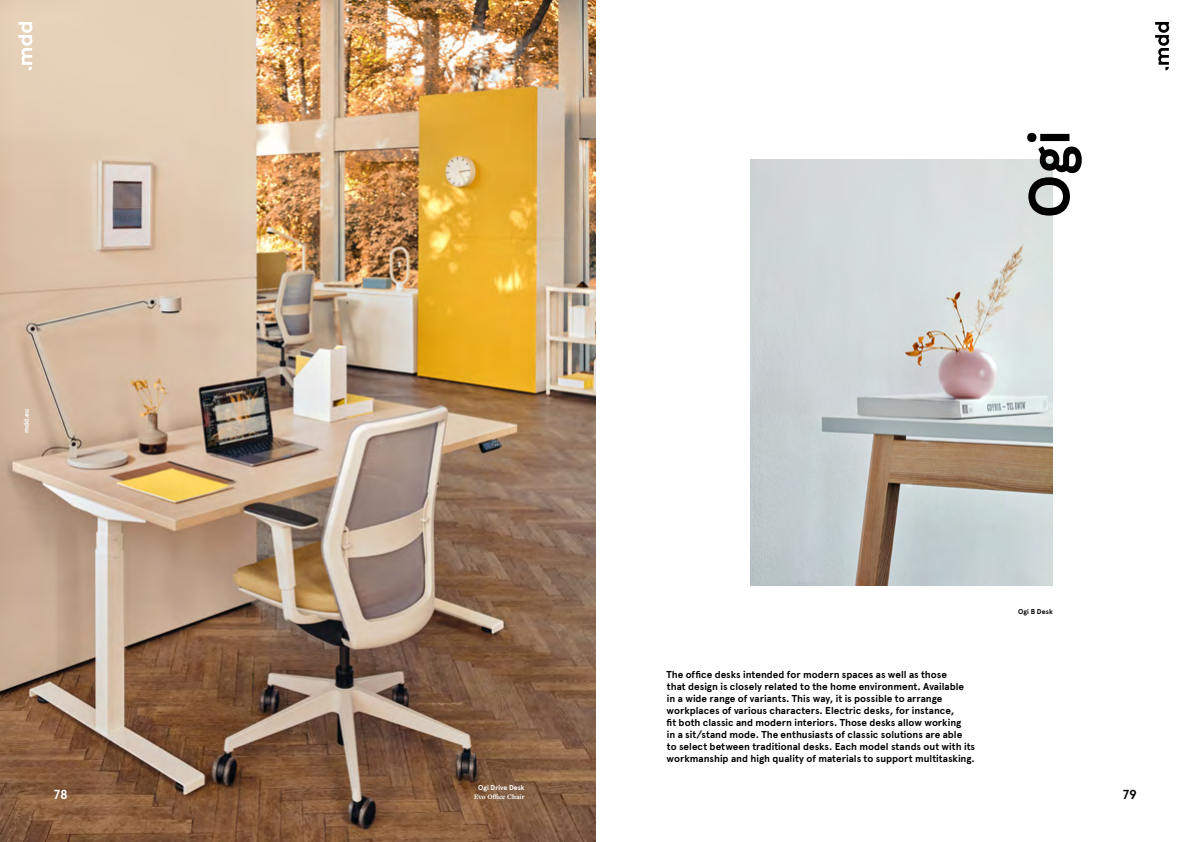
<style>
.page{position:relative;width:1191px;height:842px;background:#fff}
.page>*{position:absolute;margin:0;border:0;box-sizing:border-box;transform-origin:0 0}
.t1{font:700 58px "Apercu Pro";color:#000}
.t2{font:700 13px "Apercu Pro";color:#fff}
.t3{font:700 13px "Apercu Pro";color:#000}
.t4{font:700 10px/12px "Apercu Pro";color:#000}
.t5{font:700 7px "Apercu Pro";color:#fff}
.t6{font:700 7px "Freight Text Pro";color:#fff}
.t7{font:700 7px "Apercu Pro";letter-spacing:.025em;color:#000}
</style>
<div class="page">
<svg style="left:1155px;top:22px;width:14px;height:48px"></svg>
<img style="left:0;top:0;width:595px;height:842px">
<svg style="left:18px;top:22px;width:14px;height:48px"></svg>
<img style="left:750px;top:160px;width:303px;height:425px">
<p class="t5" style="left:21px;top:433px;width:26px;rotate:-90deg">mdd.eu</p>
<h2 class="t2" style="left:54px;top:785px;width:16px">78</h2>
<h1 class="t1" style="left:1005px;top:218px;width:90px;rotate:-90deg">Ogi</h1>
<p class="t4" style="left:666px;top:668px;width:310px">The office desks intended for modern spaces as well as those<br>that design is closely related to the home environment. Available<br>in a wide range of variants. This way, it is possible to arrange workplaces of various characters. Electric desks, for instance,<br>fit both classic and modern interiors. Those desks allow working<br>in a sit/stand mode. The enthusiasts of classic solutions are able<br>to select between traditional desks. Each model stands out with its workmanship and high quality of materials to support multitasking.</p>
<p class="t7" style="left:1018px;top:606px;width:36px">Ogi B Desk</p>
<p class="t5" style="left:478px;top:783px;width:48px">Ogi Drive Desk</p>
<p class="t6" style="left:474px;top:792px;width:52px">Evo Office Chair</p>
<h2 class="t3" style="left:1123px;top:785px;width:16px">79</h2>
</div>
